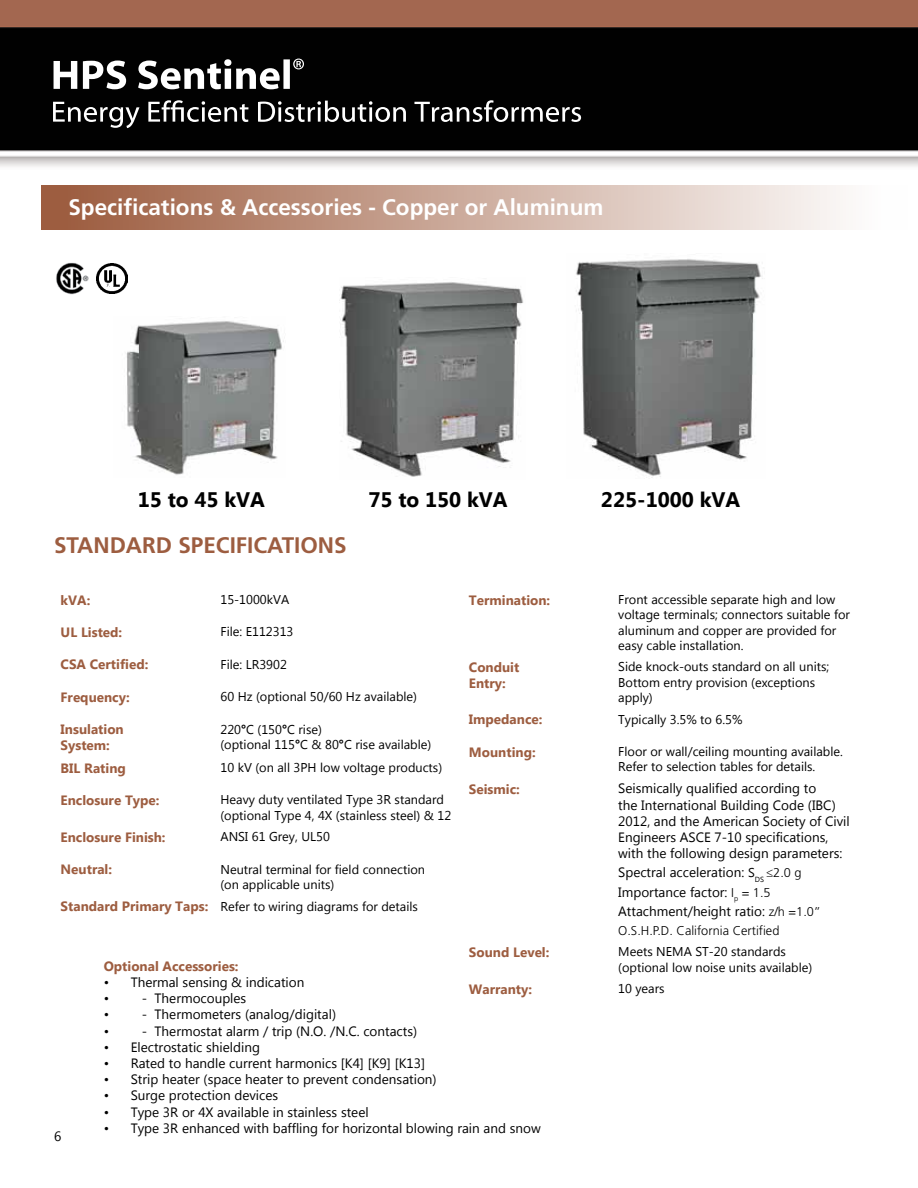
<style>
.page{position:relative;width:918px;height:1188px;background:#fff}
.page>*{position:absolute;margin:0;border:0;box-sizing:border-box;transform-origin:0 0}
.t1{font:700 22.5px "Frutiger LT Std";color:#fff}
.t2{font:700 22.5px "Frutiger LT Std";color:#9d5d40}
.t3{font:700 21px "Microsoft New Tai Lue";color:#000}
.t4{font:13.5px/16.2px "Microsoft New Tai Lue";color:#000}
.t5{font:700 13.5px/16.2px "Microsoft New Tai Lue";color:#9d5d40}
.t6{font:12.75px/15.3px "Microsoft New Tai Lue";color:#000}
.t7{font:300 12.75px "Frutiger LT Std";color:#000}
.s1{font-family:"Arial";font-weight:700}
.s2{font-weight:700;font-size:13.5px;color:#9d5d40}
.s3{font-size:12.75px}
.s4{font-family:"Frutiger LT Std";font-weight:300;font-size:12.75px}
</style>
<div class="page">
<img style="left:0;top:0;width:918px;height:167px">
<img style="left:54px;top:59px;width:250px;height:30px">
<img style="left:53px;top:100px;width:377px;height:22px">
<img style="left:473px;top:100px;width:108px;height:22px">
<div style="left:41px;top:185px;width:867px;height:45px;background:linear-gradient(to right,#9a593b,#fff)"></div>
<img style="left:339px;top:282px;width:184px;height:195px">
<img style="left:576px;top:259px;width:187px;height:219px">
<img style="left:126px;top:321px;width:158px;height:154px">
<img style="left:56px;top:262px;width:41px;height:33px">
<img style="left:97px;top:263px;width:31px;height:31px">
<h1 class="t1" style="left:68px;top:194px;width:537px">Specifications &amp; Accessories - Copper or Aluminum</h1>
<h2 class="t3" style="left:138px;top:487px;width:129px">15 to 45 kVA</h2>
<h2 class="t3" style="left:368px;top:487px;width:141px">75 to 150 kVA</h2>
<h2 class="t3" style="left:601px;top:487px;width:141px">225-1000 kVA</h2>
<h1 class="t2" style="left:54px;top:532px;width:294px">STANDARD SPECIFICATIONS</h1>
<p class="t5" style="left:61px;top:593px;width:31px">kVA:</p>
<p class="t6" style="left:220px;top:593px;width:70px">15-1000kVA</p>
<p class="t5" style="left:61px;top:625px;width:63px">UL Listed:</p>
<p class="t6" style="left:220px;top:625px;width:75px">File: E112313</p>
<p class="t5" style="left:61px;top:658px;width:89px">CSA Certified:</p>
<p class="t6" style="left:220px;top:658px;width:68px">File: LR3902</p>
<p class="t5" style="left:61px;top:690px;width:71px">Frequency:</p>
<p class="t6" style="left:220px;top:690px;width:198px">60 Hz (optional 50/60 Hz available)</p>
<p class="t5" style="left:61px;top:722px;width:65px">Insulation<br>System:</p>
<p class="t6" style="left:220px;top:722px;width:212px">220<span class="s1">°</span>C (150<span class="s1">°</span>C rise)<br>(optional 115<span class="s1">°</span>C &amp; 80<span class="s1">°</span>C rise available)</p>
<p class="t5" style="left:61px;top:761px;width:67px">BIL Rating</p>
<p class="t6" style="left:220px;top:761px;width:223px">10 kV (on all 3PH low voltage products)</p>
<p class="t5" style="left:61px;top:793px;width:100px">Enclosure Type:</p>
<p class="t6" style="left:220px;top:793px;width:232px">Heavy duty ventilated Type 3R standard (optional Type 4, 4X (stainless steel) &amp; 12</p>
<p class="t5" style="left:61px;top:830px;width:107px">Enclosure Finish:</p>
<p class="t6" style="left:220px;top:830px;width:111px">ANSI 61 Grey, UL50</p>
<p class="t5" style="left:61px;top:862px;width:53px">Neutral:</p>
<p class="t6" style="left:220px;top:862px;width:206px">Neutral terminal for field connection (on applicable units)</p>
<p class="t6" style="left:61px;top:899px;width:359px"><span class="s2">Standard Primary Taps:</span> Refer to wiring diagrams for details</p>
<p class="t5" style="left:104px;top:959px;width:136px">Optional Accessories:</p>
<p class="t4" style="left:104px;top:975px;width:202px">• Thermal sensing &amp; indication •</p>
<p class="t4" style="left:142px;top:991px;width:106px">- Thermocouples</p>
<p class="t5" style="left:469px;top:593px;width:83px">Termination:</p>
<p class="t6" style="left:618px;top:593px;width:233px">Front accessible separate high and low voltage terminals; connectors suitable for aluminum and copper are provided for easy cable installation.</p>
<p class="t5" style="left:469px;top:660px;width:52px">Conduit<br>Entry:</p>
<p class="t6" style="left:618px;top:660px;width:213px">Side knock-outs standard on all units;<br>Bottom entry provision (exceptions apply)</p>
<p class="t5" style="left:469px;top:712px;width:75px">Impedance:</p>
<p class="t6" style="left:618px;top:713px;width:126px">Typically 3.5% to 6.5%</p>
<p class="t5" style="left:469px;top:745px;width:68px">Mounting:</p>
<p class="t6" style="left:618px;top:745px;width:226px">Floor or wall/ceiling mounting available.<br>Refer to selection tables for details.</p>
<p class="t5" style="left:469px;top:782px;width:52px">Seismic:</p>
<p class="t4" style="left:618px;top:782px;width:233px">Seismically qualified according to<br>the International Building Code (IBC)<br>2012, and the American Society of Civil Engineers ASCE 7-10 specifications, with the following design parameters:</p>
<p class="t4" style="left:618px;top:864px;width:204px;line-height:19.2px">Spectral acceleration: <span class="s3">S</span><sub>DS</sub> <span class="s4">≤2.0 g<br></span>Importance factor: <span class="s4">I</span><sub>p</sub> <span class="s4">= 1.5<br></span>Attachment/height ratio: <span class="s4">z/h =1.0”</span></p>
<p class="t7" style="left:618px;top:923px;width:163px">O.S.H.P.D. California Certified</p>
<p class="t5" style="left:469px;top:945px;width:82px">Sound Level:</p>
<p class="t6" style="left:618px;top:945px;width:196px">Meets NEMA ST-20 standards (optional low noise units available)</p>
<p class="t5" style="left:469px;top:982px;width:65px">Warranty:</p>
<p class="t6" style="left:618px;top:982px;width:48px">10 years</p>
<p class="t4" style="left:54px;top:1129px;width:9px">6</p>
<p class="t4" style="left:104px;top:1008px;width:7px">•</p>
<p class="t4" style="left:142px;top:1008px;width:196px">- Thermometers (analog/digital)</p>
<p class="t4" style="left:104px;top:1024px;width:7px">•</p>
<p class="t4" style="left:142px;top:1024px;width:277px">- Thermostat alarm / trip (N.O. /N.C. contacts)</p>
<p class="t4" style="left:104px;top:1040px;width:158px">• Electrostatic shielding</p>
<p class="t4" style="left:104px;top:1056px;width:323px">• Rated to handle current harmonics [K4] [K9] [K13]</p>
<p class="t4" style="left:104px;top:1072px;width:335px">• Strip heater (space heater to prevent condensation)</p>
<p class="t4" style="left:104px;top:1089px;width:176px">• Surge protection devices</p>
<p class="t4" style="left:104px;top:1105px;width:267px">• Type 3R or 4X available in stainless steel</p>
<p class="t4" style="left:104px;top:1121px;width:439px">• Type 3R enhanced with baffling for horizontal blowing rain and snow</p>
</div>
